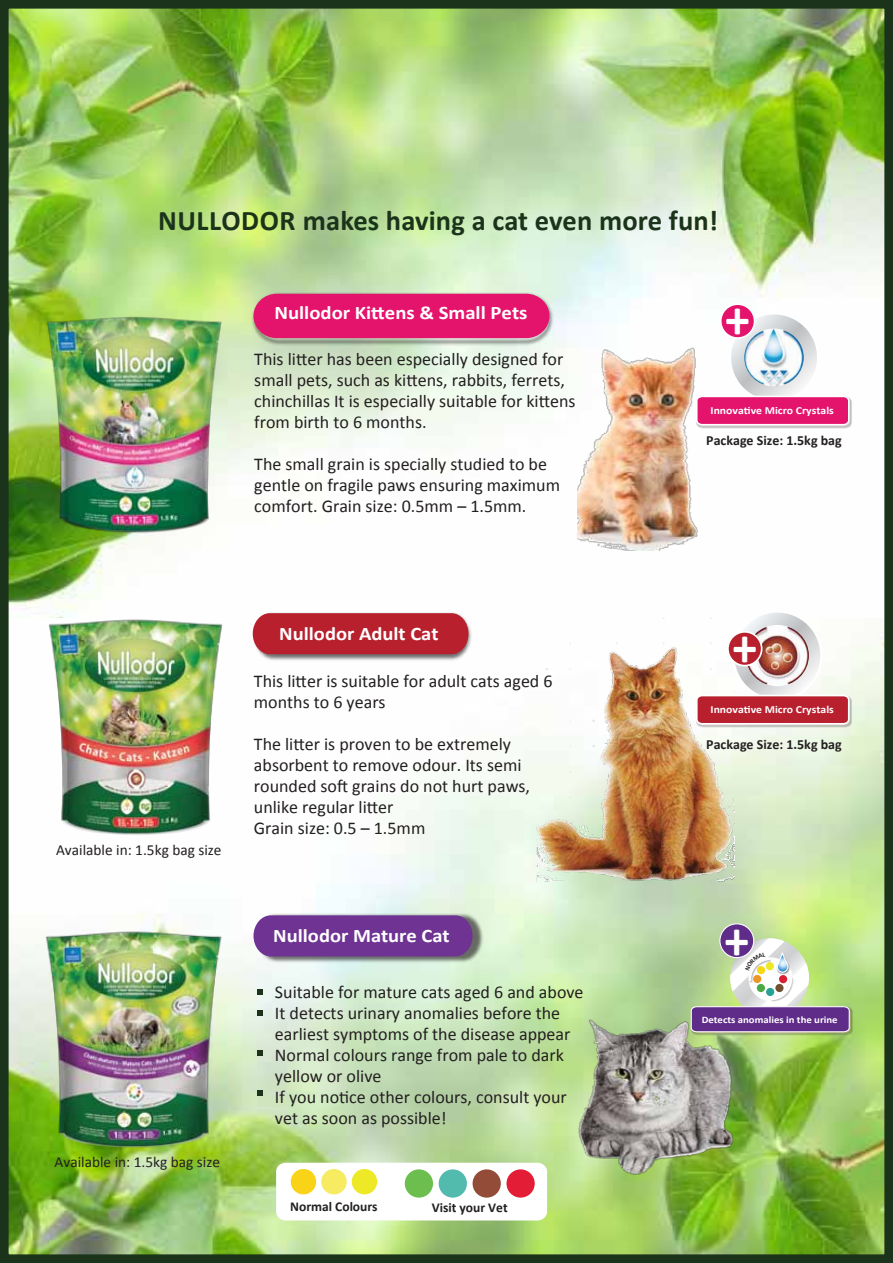
<style>
.page{position:relative;width:893px;height:1263px;background:#fff}
.page>*{position:absolute;margin:0;border:0;box-sizing:border-box;transform-origin:0 0}
.t1{font:700 55.05px "Calibri";color:#fff;scale:.9 1}
.t2{font:700 28.5px "Calibri";letter-spacing:.005em;color:#1b331b}
.t3{font:700 19.2px "Calibri";color:#fff;scale:1.07 1}
.t4{font:700 19.2px "Calibri";color:#fff;scale:1.08 1}
.t5{font:18px/21px "Calibri";color:#231f20}
.t6{font:15.3px "Calibri";color:#231f20}
.t7{font:700 13.95px "Calibri";color:#231f20}
.t8{font:700 13.5px "Calibri";color:#231f20}
.t9{font:700 10.8px "Calibri";color:#fff;scale:1.08 1}
.t10{font:700 9.9px "Calibri";color:#fff;scale:1.08 1}
</style>
<div class="page">
<img style="left:10px;top:617px;width:873px;height:636px">
<img style="left:10px;top:10px;width:873px;height:605px">
<img style="left:202px;top:560px;width:321px;height:151px">
<img style="left:205px;top:861px;width:329px;height:152px">
<div style="left:253px;top:613px;width:215px;height:41px;background:#b9202e"></div>
<div style="left:253px;top:915px;width:220px;height:41px;background:#6f3493"></div>
<svg style="left:257px;top:989px;width:6px;height:6px"></svg>
<svg style="left:257px;top:1010px;width:6px;height:6px"></svg>
<svg style="left:257px;top:1050px;width:6px;height:6px"></svg>
<svg style="left:257px;top:1090px;width:6px;height:5px"></svg>
<div style="left:276px;top:1163px;width:271px;height:57px;background:#fff;border-radius:9px"></div>
<div style="left:291px;top:1169px;width:25px;height:25px;background:#f9d318;border-radius:50%"></div>
<div style="left:321px;top:1169px;width:26px;height:25px;background:#f7eb62;border-radius:50%"></div>
<div style="left:352px;top:1169px;width:25px;height:25px;background:#eee927;border-radius:50%"></div>
<div style="left:405px;top:1169px;width:28px;height:28px;background:#6cbe4e;border-radius:50%"></div>
<div style="left:439px;top:1169px;width:28px;height:28px;background:#52bbad;border-radius:50%"></div>
<div style="left:473px;top:1169px;width:28px;height:28px;background:#934c37;border-radius:50%"></div>
<div style="left:506px;top:1169px;width:29px;height:28px;background:#e31d35;border-radius:50%"></div>
<img style="left:723px;top:901px;width:119px;height:23px">
<img style="left:696px;top:904px;width:128px;height:34px">
<img style="left:718px;top:924px;width:129px;height:14px">
<div style="left:720px;top:924px;width:34px;height:34px;background:#5f2d89;border-radius:50%"></div>
<div style="left:719px;top:923px;width:35px;height:35px;border:1px solid #fff;border-radius:50%"></div>
<img style="left:200px;top:241px;width:404px;height:155px">
<div style="left:253px;top:294px;width:296px;height:44px;background:#e4136c"></div>
<svg style="left:730px;top:313px;width:88px;height:89px"></svg>
<img style="left:744px;top:328px;width:60px;height:15px">
<div style="left:721px;top:304px;width:34px;height:34px;background:#e4136c;border-radius:50%"></div>
<div style="left:720px;top:303px;width:35px;height:36px;border:2px solid #fff;border-radius:50%"></div>
<img style="left:577px;top:344px;width:135px;height:206px">
<img style="left:561px;top:1017px;width:186px;height:161px">
<div style="left:0;top:0;width:893px;height:1263px;border:9px solid #1b331b"></div>
<img style="left:20px;top:271px;width:229px;height:285px">
<img style="left:43px;top:615px;width:183px;height:224px">
<img style="left:41px;top:924px;width:187px;height:231px">
<img style="left:643px;top:343px;width:250px;height:138px">
<svg style="left:695px;top:395px;width:155px;height:31px;background:#e73883"></svg>
<svg style="left:733px;top:611px;width:88px;height:89px"></svg>
<img style="left:746px;top:625px;width:63px;height:17px">
<div style="left:728px;top:632px;width:34px;height:34px;background:#b9202e;border-radius:50%"></div>
<div style="left:727px;top:631px;width:35px;height:35px;border:2px solid #fff;border-radius:50%"></div>
<img style="left:536px;top:618px;width:199px;height:264px">
<img style="left:643px;top:642px;width:250px;height:138px">
<svg style="left:695px;top:694px;width:155px;height:31px;background:#c34450"></svg>
<img style="left:637px;top:953px;width:256px;height:135px">
<svg style="left:690px;top:938px;width:160px;height:95px"></svg>
<h2 class="t2" style="left:158px;top:203px;width:562px">NULLODOR makes having a cat even more fun!</h2>
<p class="t4" style="left:274px;top:301px;width:236px">Nullodor Kittens &amp; Small Pets</p>
<h1 class="t1" style="left:725px;top:285px;width:29px">+</h1>
<p class="t5" style="left:254px;top:347px;width:323px">This litter has been especially designed for small pets, such as kittens, rabbits, ferrets, chinchillas It is especially suitable for kittens from birth to 6 months.</p>
<p class="t5" style="left:254px;top:452px;width:307px">The small grain is specially studied to be gentle on fragile paws ensuring maximum comfort. Grain size: 0.5mm – 1.5mm.</p>
<p class="t6" style="left:56px;top:840px;width:167px">Available in: 1.5kg bag size</p>
<p class="t6" style="left:55px;top:1152px;width:167px">Available in: 1.5kg bag size</p>
<p class="t3" style="left:279px;top:621px;width:150px">Nullodor Adult Cat</p>
<p class="t5" style="left:254px;top:669px;width:300px">This litter is suitable for adult cats aged 6 months to 6 years</p>
<p class="t5" style="left:254px;top:732px;width:278px">The litter is proven to be extremely absorbent to remove odour. Its semi rounded soft grains do not hurt paws, unlike regular litter<br>Grain size: 0.5 – 1.5mm</p>
<p class="t3" style="left:273px;top:924px;width:166px">Nullodor Mature Cat</p>
<p class="t5" style="left:275px;top:980px;width:310px">Suitable for mature cats aged 6 and above It detects urinary anomalies before the earliest symptoms of the disease appear Normal colours range from pale to dark yellow or olive<br>If you notice other colours, consult your vet as soon as possible!</p>
<p class="t8" style="left:290px;top:1198px;width:89px">Normal Colours</p>
<p class="t8" style="left:432px;top:1199px;width:78px">Visit your Vet</p>
<p class="t9" style="left:711px;top:404px;width:116px">Innovative Micro Crystals</p>
<p class="t7" style="left:706px;top:432px;width:137px">Package Size: 1.5kg bag</p>
<h1 class="t1" style="left:732px;top:613px;width:29px">+</h1>
<p class="t9" style="left:711px;top:703px;width:116px">Innovative Micro Crystals</p>
<p class="t7" style="left:706px;top:735px;width:137px">Package Size: 1.5kg bag</p>
<h1 class="t1" style="left:724px;top:905px;width:29px">+</h1>
<p class="t10" style="left:702px;top:1014px;width:127px">Detects anomalies in the urine</p>
</div>
